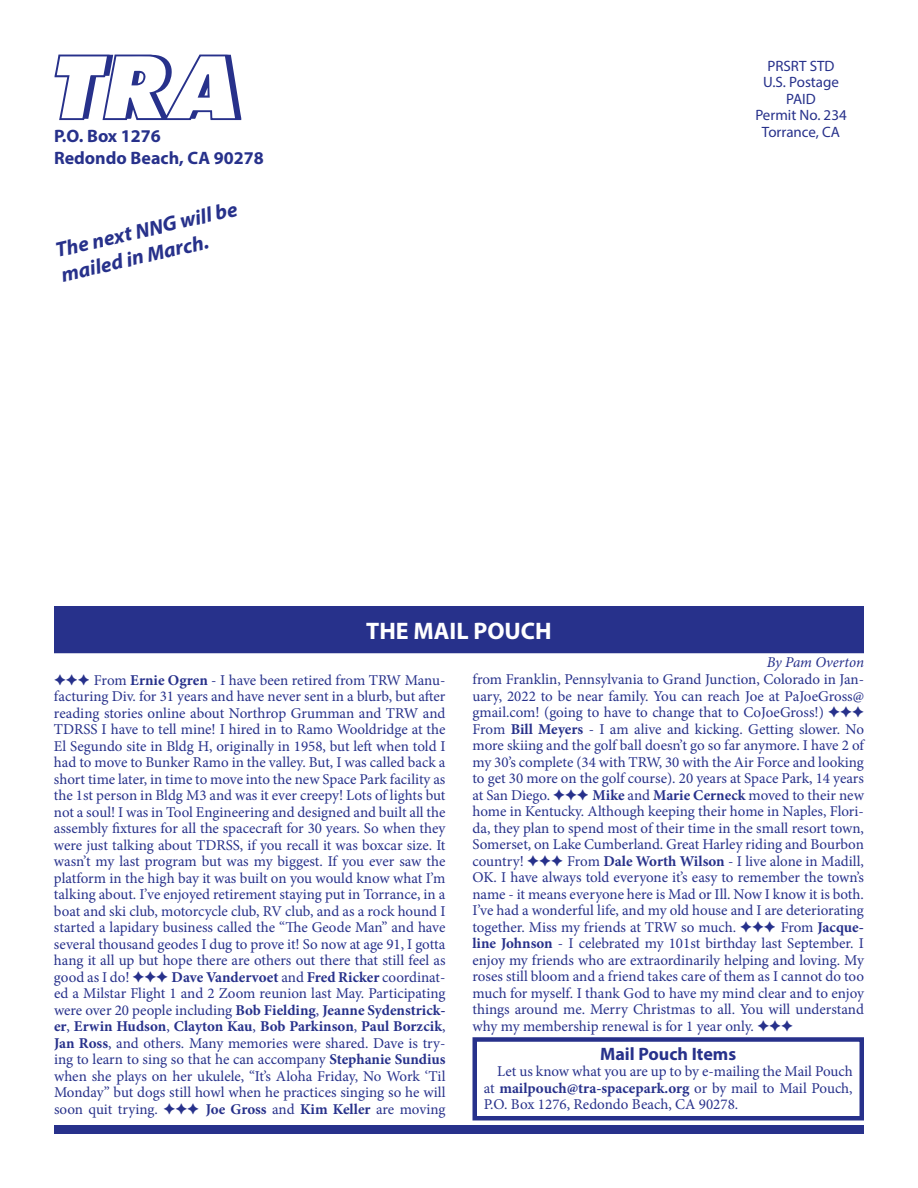
<style>
.page{position:relative;width:918px;height:1188px;background:#fff}
.page>*{position:absolute;margin:0;border:0;box-sizing:border-box;transform-origin:0 0}
.t1{font:700 24px "Myriad Pro";color:#fff}
.t2{font:italic 700 21px/25.2px "Myriad Pro";color:#27318b}
.t3{font:700 18px/21.6px "Myriad Pro";color:#27318b}
.t4{font:15px/16.5px "Minion Pro";color:#27318b;text-align:justify}
.t5{font:15px/16.5px "Myriad Pro";color:#27318b;text-align:center}
.t6{font:italic 15px "Minion Pro";letter-spacing:-.01em;color:#27318b}
.s1{font-weight:700}
</style>
<div class="page">
<svg style="left:55px;top:55px;width:186px;height:65px"></svg>
<div style="left:54px;top:1125px;width:810px;height:9px;background:#27318b"></div>
<div style="left:472px;top:1037px;width:392px;height:83px;border:4px solid #27318b"></div>
<div style="left:54px;top:606px;width:810px;height:47px;background:#27318b"></div>
<p class="t3" style="left:54px;top:125px;width:211px">P.O. Box 1276<br>Redondo Beach, CA 90278</p>
<p class="t2" style="left:53px;top:237px;width:187px;rotate:-13deg">The next NNG will be mailed in March.</p>
<p class="t1" style="left:366px;top:615px;width:187px">THE MAIL POUCH</p>
<p class="t5" style="left:755px;top:57px;width:93px">PRSRT STD<br>U.S. Postage<br>PAID<br>Permit No. 234<br>Torrance, CA</p>
<p class="t6" style="left:767px;top:652px;width:99px">By Pam Overton</p>
<p class="t4" style="left:54px;top:672px;width:393px">✦✦✦ From <span class="s1">Ernie Ogren</span> - I have been retired from TRW Manu&shy;facturing Div. for 31 years and have never sent in a blurb, but after reading stories online about Northrop Grumman and TRW and TDRSS I have to tell mine! I hired in to Ramo Wooldridge at the El Segundo site in Bldg H, originally in 1958, but left when told I had to move to Bunker Ramo in the valley. But, I was called back a short time later, in time to move into the new Space Park facility as the 1st person in Bldg M3 and was it ever creepy! Lots of lights but not a soul! I was in Tool Engineering and designed and built all the assembly fixtures for all the spacecraft for 30 years. So when they were just talking about TDRSS, if you recall it was boxcar size. It wasn’t my last program but was my biggest. If you ever saw the platform in the high bay it was built on you would know what I’m talking about. I’ve enjoyed retirement staying put in Torrance, in a boat and ski club, motorcycle club, RV club, and as a rock hound I started a lapidary business called the “The Geode Man” and have several thousand geodes I dug to prove it! So now at age 91, I gotta hang it all up but hope there are others out there that still feel as good as I do! ✦✦✦ <span class="s1">Dave Vandervoet</span> and <span class="s1">Fred Ricker</span> coordinat&shy;ed a Milstar Flight 1 and 2 Zoom reunion last May. Participating were over 20 people including <span class="s1">Bob Fielding</span>, <span class="s1">Jeanne Sydenstrick&shy;er</span>, <span class="s1">Erwin Hudson</span>, <span class="s1">Clayton Kau</span>, <span class="s1">Bob Parkinson</span>, <span class="s1">Paul Borzcik</span>, <span class="s1">Jan Ross</span>, and others. Many memories were shared. Dave is try&shy;ing to learn to sing so that he can accompany <span class="s1">Stephanie Sundius </span>when she plays on her ukulele, “It’s Aloha Friday, No Work ‘Til Monday” but dogs still howl when he practices singing so he will soon quit trying. ✦✦✦ <span class="s1">Joe Gross</span> and <span class="s1">Kim Keller</span> are moving</p>
<p class="t4" style="left:472px;top:671px;width:393px">from Franklin, Pennsylvania to Grand Junction, Colorado in Jan&shy;uary, 2022 to be near family. You can reach Joe at PaJoeGross@ gmail.com! (going to have to change that to CoJoeGross!) ✦✦✦ From <span class="s1">Bill Meyers</span> - I am alive and kicking. Getting slower. No more skiing and the golf ball doesn’t go so far anymore. I have 2 of my 30’s complete (34 with TRW, 30 with the Air Force and looking to get 30 more on the golf course). 20 years at Space Park, 14 years at San Diego. ✦✦✦ <span class="s1">Mike</span> and <span class="s1">Marie Cerneck</span> moved to their new home in Kentucky. Although keeping their home in Naples, Flori&shy;da, they plan to spend most of their time in the small resort town, Somerset, on Lake Cumberland. Great Harley riding and Bourbon country! ✦✦✦ From <span class="s1">Dale Worth Wilson</span> - I live alone in Madill, OK. I have always told everyone it’s easy to remember the town’s name - it means everyone here is Mad or Ill. Now I know it is both.<br>I’ve had a wonderful life, and my old house and I are deteriorating together. Miss my friends at TRW so much. ✦✦✦ From <span class="s1">Jacque&shy;line Johnson</span> - I celebrated my 101st birthday last September. I enjoy my friends who are extraordinarily helping and loving. My roses still bloom and a friend takes care of them as I cannot do too much for myself. I thank God to have my mind clear and to enjoy things around me. Merry Christmas to all. You will understand why my membership renewal is for 1 year only. ✦✦✦</p>
<p class="t3" style="left:600px;top:1042px;width:138px">Mail Pouch Items</p>
<p class="t4" style="left:484px;top:1063px;width:370px;text-indent:14px">Let us know what you are up to by e-mailing the Mail Pouch at <span class="s1">mailpouch@tra-spacepark.org</span> or by mail to Mail Pouch, P.O. Box 1276, Redondo Beach, CA 90278.</p>
</div>
